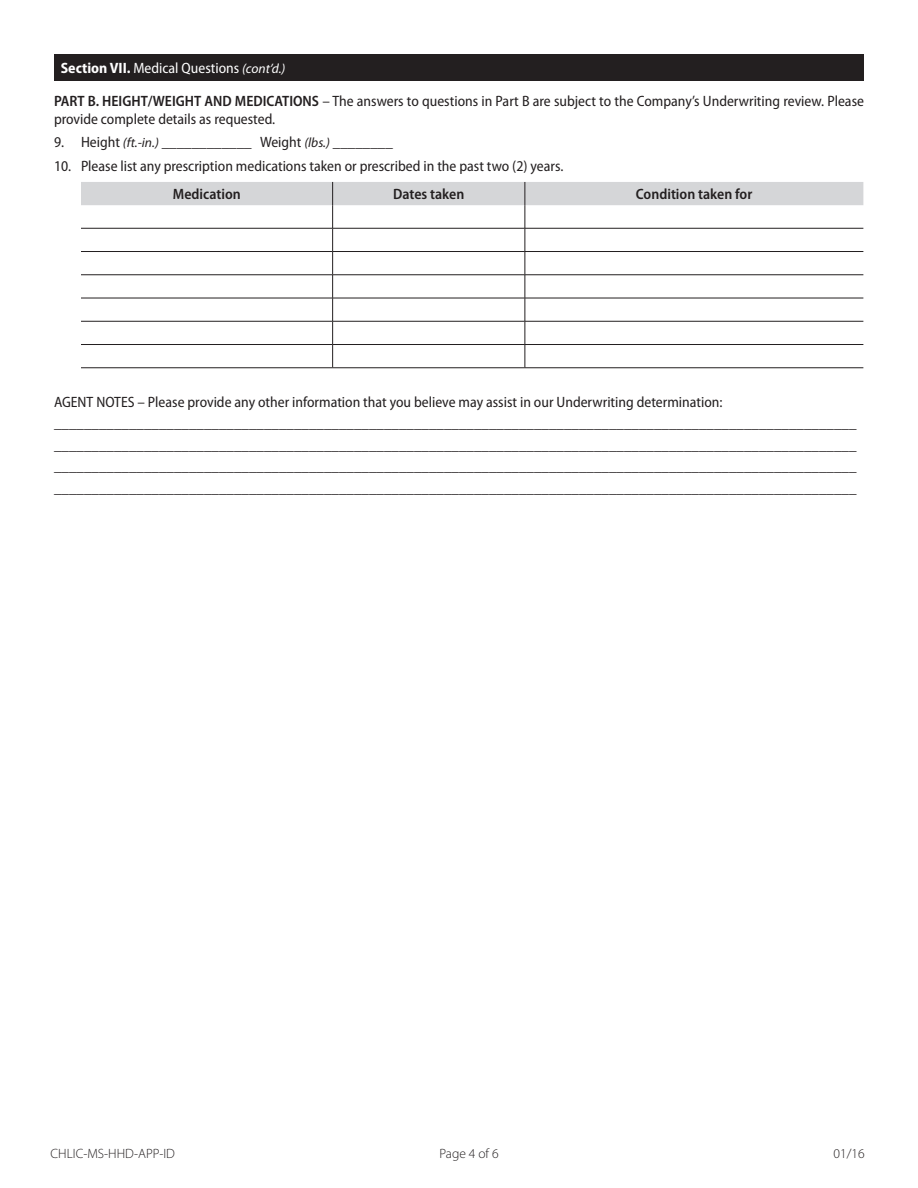
<style>
.page{position:relative;width:918px;height:1188px;background:#fff}
.page>*{position:absolute;margin:0;border:0;box-sizing:border-box;transform-origin:0 0}
.t1{font:semi-condensed 15px/21.5px "Myriad Pro";color:#231f20}
.t2{font:600 semi-condensed 15px "Myriad Pro";color:#231f20}
.t3{font:semi-condensed 15px "Myriad Pro";color:#fff}
.t4{font:300 13.5px "Myriad Pro";color:#231f20}
.s1{font-weight:700}
.s2{font-style:italic;font-stretch:normal;font-size:13.5px}
.s3{font-weight:600}
</style>
<div class="page">
<svg style="left:81px;top:182px;width:782px;height:186px"></svg>
<hr style="left:81px;top:368px;width:252px;height:1px;background:#231f20">
<hr style="left:333px;top:368px;width:192px;height:1px;background:#231f20">
<hr style="left:525px;top:368px;width:338px;height:1px;background:#231f20">
<div style="left:54px;top:54px;width:810px;height:27px;background:#231f20"></div>
<p class="t3" style="left:61px;top:60px;width:226px"><span class="s1">Section VII.</span> Medical Questions <span class="s2">(cont’d.)</span></p>
<p class="t1" style="left:54px;top:92px;width:812px;line-height:18px"><span class="s3">PART B. HEIGHT/WEIGHT AND MEDICATIONS</span> – The answers to questions in Part B are subject to the Company’s Underwriting review. Please provide complete details as requested.</p>
<p class="t1" style="left:54px;top:132px;width:340px">9. Height <span class="s2">(ft.-in.)</span> ____________ Weight <span class="s2">(lbs.)</span> ________</p>
<p class="t1" style="left:54px;top:155px;width:511px">10. Please list any prescription medications taken or prescribed in the past two (2) years.</p>
<p class="t2" style="left:173px;top:186px;width:69px">Medication</p>
<p class="t2" style="left:393px;top:186px;width:73px">Dates taken</p>
<p class="t2" style="left:636px;top:186px;width:118px">Condition taken for</p>
<p class="t1" style="left:54px;top:392px;width:804px">AGENT NOTES – Please provide any other information that you believe may assist in our Underwriting determination: ___________________________________________________________________________________________________________ ___________________________________________________________________________________________________________ ___________________________________________________________________________________________________________ ___________________________________________________________________________________________________________</p>
<p class="t4" style="left:51px;top:1146px;width:126px">CHLIC-MS-HHD-APP-ID</p>
<p class="t4" style="left:440px;top:1146px;width:61px">Page 4 of 6</p>
<p class="t4" style="left:834px;top:1146px;width:33px">01/16</p>
</div>
